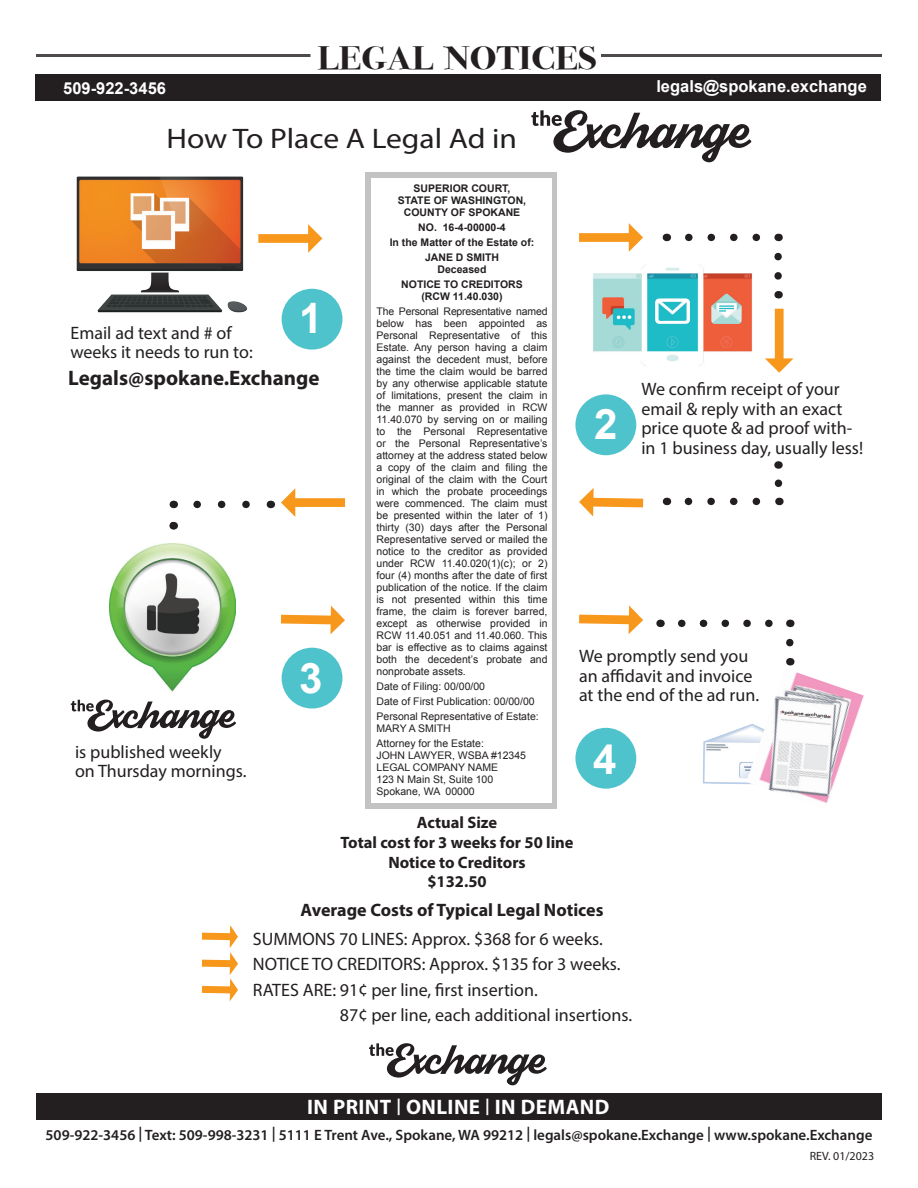
<style>
.page{position:relative;width:918px;height:1188px;background:#fff}
.page>*{position:absolute;margin:0;border:0;box-sizing:border-box;transform-origin:0 0}
.t1{font:700 42px "Arial";color:#fff}
.t2{font:700 32.4px "Bodoni Svty Two ITCTT";color:#231f20;scale:1.17 1}
.t3{font:28.35px "Myriad Pro";color:#231f20;scale:1.11 1}
.t4{font:700 21px "Myriad Pro";color:#231f20}
.t5{font:700 21px "Myriad Pro";letter-spacing:.02em;color:#fff}
.t6{font:18px/19.5px "Myriad Pro";color:#231f20}
.t7{font:700 18px "Myriad Pro";color:#231f20}
.t8{font:700 16.5px/19.8px "Myriad Pro";color:#231f20;text-align:center}
.t9{font:700 16.5px "Arial";color:#fff}
.t10{font:600 15px "Myriad Pro";color:#231f20}
.t11{font:12px "Myriad Pro";color:#231f20}
.t12{font:10.5px/12px "Arial";color:#231f20}
.t13{font:700 10.5px/15px "Arial";color:#231f20;text-align:center}
.t14{font:10.5px/15px "Arial";letter-spacing:-.02em;color:#231f20;text-align:center}
.t15{font:700 expanded 4.65px "Zurich BT";color:#231f20}
.s1{font-weight:700}
.s2{font-family:"Baskerville";font-stretch:normal;color:#df1f25}
.s3{font-size:16.5px}
</style>
<div class="page">
<div style="left:35px;top:75px;width:846px;height:26px;background:#231f20"></div>
<hr style="left:36px;top:54px;width:274px;height:3px;background:#231f20">
<hr style="left:601px;top:54px;width:281px;height:3px;background:#231f20">
<div style="left:279px;top:286px;width:66px;height:67px;background:#4ec3cc;border-radius:50%"></div>
<div style="left:276px;top:283px;width:72px;height:73px;border:6px solid #fff;border-radius:50%"></div>
<div style="left:572px;top:391px;width:67px;height:67px;background:#4ec3cc;border-radius:50%"></div>
<div style="left:569px;top:388px;width:73px;height:73px;border:6px solid #fff;border-radius:50%"></div>
<div style="left:572px;top:725px;width:67px;height:67px;background:#4ec3cc;border-radius:50%"></div>
<div style="left:569px;top:722px;width:73px;height:73px;border:6px solid #fff;border-radius:50%"></div>
<img style="left:76px;top:176px;width:172px;height:137px">
<svg style="left:258px;top:224px;width:64px;height:29px"></svg>
<svg style="left:281px;top:606px;width:64px;height:28px"></svg>
<svg style="left:579px;top:606px;width:64px;height:28px"></svg>
<svg style="left:202px;top:925px;width:36px;height:76px"></svg>
<svg style="left:579px;top:488px;width:64px;height:29px"></svg>
<svg style="left:365px;top:172px;width:191px;height:636px;background:#c9c8c8"></svg>
<div style="left:371px;top:178px;width:180px;height:624px;background:#fff"></div>
<svg style="left:193px;top:501px;width:53px;height:7px"></svg>
<svg style="left:170px;top:521px;width:7px;height:8px"></svg>
<img style="left:110px;top:544px;width:126px;height:148px">
<svg style="left:579px;top:223px;width:64px;height:29px"></svg>
<svg style="left:281px;top:488px;width:64px;height:29px"></svg>
<svg style="left:684px;top:498px;width:72px;height:7px"></svg>
<svg style="left:774px;top:479px;width:10px;height:26px"></svg>
<svg style="left:682px;top:620px;width:91px;height:7px"></svg>
<svg style="left:786px;top:643px;width:8px;height:4px"></svg>
<svg style="left:71px;top:700px;width:165px;height:39px"></svg>
<svg style="left:531px;top:110px;width:220px;height:52px"></svg>
<div style="left:36px;top:1094px;width:846px;height:26px;background:#231f20"></div>
<svg style="left:369px;top:1043px;width:178px;height:42px"></svg>
<img style="left:703px;top:726px;width:43px;height:58px">
<img style="left:746px;top:672px;width:118px;height:131px">
<img style="left:593px;top:265px;width:159px;height:101px">
<div style="left:279px;top:645px;width:66px;height:67px;background:#4ec3cc;border-radius:50%"></div>
<div style="left:276px;top:642px;width:72px;height:73px;border:6px solid #fff;border-radius:50%"></div>
<svg style="left:765px;top:309px;width:29px;height:64px"></svg>
<svg style="left:689px;top:234px;width:72px;height:7px"></svg>
<svg style="left:774px;top:257px;width:8px;height:23px"></svg>
<p class="t2" style="left:318px;top:31px;width:240px">LEGAL NOTICES</p>
<p class="t9" style="left:63px;top:77px;width:104px">509-922-3456</p>
<p class="t9" style="left:656px;top:75px;width:212px">legals@spokane.exchange</p>
<p class="t3" style="left:167px;top:121px;width:317px">How To Place A Legal Ad in</p>
<p class="t6" style="left:71px;top:323px;width:184px">Email ad text and # of weeks it needs to run to:</p>
<p class="t1" style="left:299px;top:290px;width:25px">1</p>
<p class="t4" style="left:68px;top:364px;width:253px">Legals@spokane.Exchange</p>
<p class="t6" style="left:75px;top:742px;width:148px">is published weekly</p>
<p class="t6" style="left:75px;top:761px;width:173px">on Thursday mornings.</p>
<p class="t1" style="left:299px;top:651px;width:25px">3</p>
<p class="t13" style="left:398px;top:182px;width:130px;line-height:12px">SUPERIOR COURT,<br>STATE OF WASHINGTON,<br>COUNTY OF SPOKANE</p>
<p class="t13" style="left:390px;top:220px;width:146px">NO. 16-4-00000-4<br>In the Matter of the Estate of:<br>JANE D SMITH</p>
<p class="t13" style="left:401px;top:262px;width:123px">Deceased<br>NOTICE TO CREDITORS</p>
<p class="t14" style="left:377px;top:289px;width:172px"><span class="s1">(RCW 11.40.030)<br></span>The Personal Representative named</p>
<p class="t12" style="left:377px;top:317px;width:173px;text-align:justify">below has been appointed as Personal Representative of this Estate. Any person having a claim against the decedent must, before the time the claim would be barred by any otherwise applicable statute of limitations, present the claim in the manner as provided in RCW 11.40.070 by serving on or mailing to the Personal Representative or the Personal Representative’s attorney at the address stated below a copy of the claim and filing the original of the claim with the Court in which the probate proceedings were commenced. The claim must be presented within the later of 1) thirty (30) days after the Personal Representative served or mailed the notice to the creditor as provided under RCW 11.40.020(1)(c); or 2) four (4) months after the date of first publication of the notice. If the claim is not presented within this time frame, the claim is forever barred, except as otherwise provided in RCW 11.40.051 and 11.40.060. This bar is effective as to claims against both the decedent’s probate and nonprobate assets.</p>
<p class="t12" style="left:377px;top:679px;width:164px;line-height:15px">Date of Filing: 00/00/00<br>Date of First Publication: 00/00/00<br>Personal Representative of Estate:</p>
<p class="t12" style="left:377px;top:721px;width:109px;line-height:15px">MARY A SMITH<br>Attorney for the Estate:</p>
<p class="t12" style="left:377px;top:749px;width:151px">JOHN LAWYER, WSBA #12345<br>LEGAL COMPANY NAME<br>123 N Main St, Suite 100<br>Spokane, WA 00000</p>
<p class="t1" style="left:594px;top:396px;width:25px">2</p>
<p class="t6" style="left:641px;top:379px;width:223px">We confirm receipt of your email &amp; reply with an exact price quote &amp; ad proof with&shy;in 1 business day, usually less!</p>
<p class="t6" style="left:579px;top:646px;width:182px">We promptly send you an affidavit and invoice at the end of the ad run.</p>
<p class="t1" style="left:593px;top:731px;width:25px">4</p>
<p class="t15" style="left:782px;top:709px;width:50px;rotate:5deg">spokane<span class="s2">.</span>exchange</p>
<p class="t8" style="left:417px;top:812px;width:82px">Actual Size</p>
<p class="t8" style="left:341px;top:832px;width:235px">Total cost for 3 weeks for 50 line<br>Notice to Creditors</p>
<p class="t8" style="left:427px;top:871px;width:61px">$132.50</p>
<p class="t7" style="left:301px;top:898px;width:304px">Average Costs of Typical Legal Notices</p>
<p class="t6" style="left:253px;top:929px;width:351px">SUMMONS 70 LINES: Approx. $368 for 6 weeks.</p>
<p class="t6" style="left:253px;top:954px;width:369px">NOTICE TO CREDITORS: Approx. $135 for 3 weeks.</p>
<p class="t6" style="left:253px;top:980px;width:286px">RATES ARE: 91¢ per line, first insertion.</p>
<p class="t6" style="left:340px;top:1005px;width:294px">87¢ per line, each additional insertions.</p>
<p class="t5" style="left:307px;top:1093px;width:304px">IN PRINT <span class="s3">|</span> ONLINE <span class="s3">|</span> IN DEMAND</p>
<p class="t10" style="left:46px;top:1125px;width:828px">509-922-3456 | Text: 509-998-3231 | 5111 E Trent Ave., Spokane, WA 99212 | legals@spokane.Exchange | www.spokane.Exchange</p>
<p class="t11" style="left:810px;top:1148px;width:66px">REV. 01/2023</p>
</div>
